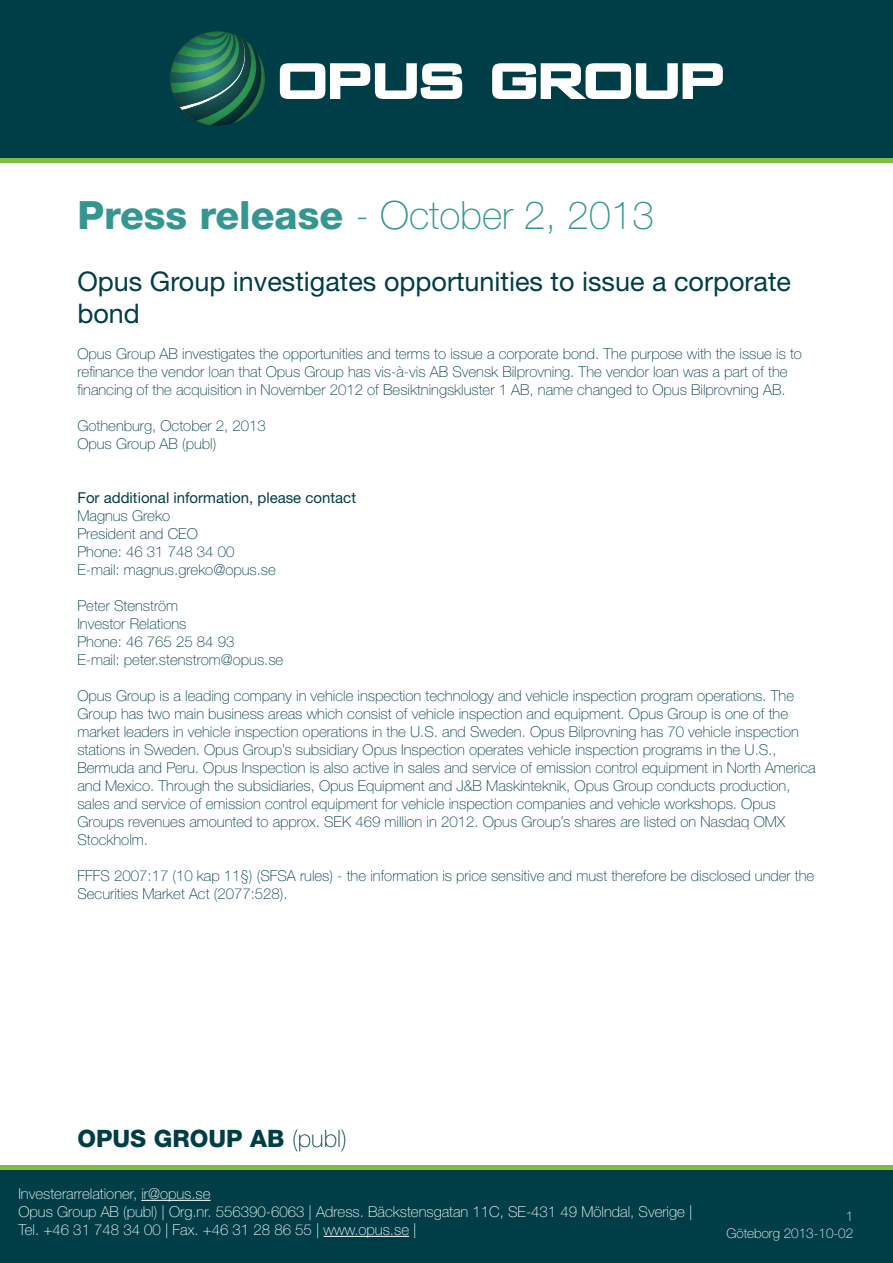
<style>
.page{position:relative;width:893px;height:1263px;background:#fff}
.page>*{position:absolute;margin:0;border:0;box-sizing:border-box;transform-origin:0 0}
.t1{font:100 39px "Helvetica Neue LT Std";color:#359691}
.t2{font:27px/32.4px "Helvetica Neue LT Std";color:#003e47}
.t3{font:800 24px "Helvetica Neue LT Std";color:#003e47}
.t4{font:100 15px/18px "Helvetica Neue LT Std";color:#003e47}
.t5{font:100 15px/18px "Helvetica Neue LT Std";color:#fff}
.t6{font:15px "Helvetica Neue LT Std";color:#003e47}
.t7{font:100 13.5px/16.2px "Helvetica Neue LT Std";color:#fff;text-align:right}
.s1{font-weight:800}
.s2{font-weight:100}
</style>
<div class="page">
<div style="left:0;top:1165px;width:893px;height:98px;background:#003e47"></div>
<div style="left:0;top:0;width:893px;height:158px;background:#003e47"></div>
<hr style="left:141px;top:1200px;width:70px;height:1px;background:#fff">
<hr style="left:324px;top:1236px;width:85px;height:1px;background:#fff">
<hr style="left:0;top:1165px;width:893px;height:4px;background:#82b942">
<hr style="left:0;top:158px;width:893px;height:4px;background:#82b942">
<svg style="left:492px;top:63px;width:231px;height:36px"></svg>
<svg style="left:280px;top:63px;width:182px;height:36px"></svg>
<svg style="left:170px;top:31px;width:95px;height:95px"></svg>
<p class="t1" style="left:77px;top:193px;width:578px"><span class="s1">Press release</span> - October 2, 2013</p>
<p class="t2" style="left:77px;top:265px;width:715px">Opus Group investigates opportunities to issue a corporate bond</p>
<p class="t4" style="left:77px;top:345px;width:726px">Opus Group AB investigates the opportunities and terms to issue a corporate bond. The purpose with the issue is to refinance the vendor loan that Opus Group has vis-à-vis AB Svensk Bilprovning. The vendor loan was a part of the financing of the acquisition in November 2012 of Besiktningskluster 1 AB, name changed to Opus Bilprovning AB.</p>
<p class="t4" style="left:77px;top:417px;width:190px">Gothenburg, October 2, 2013</p>
<p class="t4" style="left:77px;top:435px;width:140px">Opus Group AB (publ)</p>
<p class="t6" style="left:77px;top:489px;width:280px">For additional information, please contact</p>
<p class="t4" style="left:77px;top:507px;width:94px">Magnus Greko</p>
<p class="t4" style="left:77px;top:525px;width:122px">President and CEO</p>
<p class="t4" style="left:77px;top:543px;width:159px">Phone: 46 31 748 34 00</p>
<p class="t4" style="left:77px;top:561px;width:200px">E-mail: magnus.greko@opus.se</p>
<p class="t4" style="left:77px;top:597px;width:102px">Peter Stenström</p>
<p class="t4" style="left:77px;top:615px;width:110px">Investor Relations</p>
<p class="t4" style="left:77px;top:633px;width:159px">Phone: 46 765 25 84 93</p>
<p class="t4" style="left:77px;top:651px;width:208px">E-mail: peter.stenstrom@opus.se</p>
<p class="t4" style="left:77px;top:687px;width:723px">Opus Group is a leading company in vehicle inspection technology and vehicle inspection program operations. The Group has two main business areas which consist of vehicle inspection and equipment. Opus Group is one of the market leaders in vehicle inspection operations in the U.S. and Sweden. Opus Bilprovning has 70 vehicle inspection stations in Sweden. Opus Group’s subsidiary Opus Inspection operates vehicle inspection programs in the U.S.,</p>
<p class="t4" style="left:77px;top:759px;width:740px">Bermuda and Peru. Opus Inspection is also active in sales and service of emission control equipment in North America and Mexico. Through the subsidiaries, Opus Equipment and J&amp;B Maskinteknik, Opus Group conducts production,</p>
<p class="t4" style="left:77px;top:795px;width:709px">sales and service of emission control equipment for vehicle inspection companies and vehicle workshops. Opus<br>Groups revenues amounted to approx. SEK 469 million in 2012. Opus Group’s shares are listed on Nasdaq OMX<br>Stockholm.</p>
<p class="t4" style="left:77px;top:867px;width:738px">FFFS 2007:17 (10 kap 11§) (SFSA rules) - the information is price sensitive and must therefore be disclosed under the<br>Securities Market Act (2077:528).</p>
<p class="t3" style="left:77px;top:1124px;width:271px">OPUS GROUP AB <span class="s2">(publ)</span></p>
<p class="t5" style="left:18px;top:1184px;width:675px">Investerarrelationer, ir@opus.se<br>Opus Group AB (publ) | Org.nr. 556390-6063 | Adress. Bäckstensgatan 11C, SE-431 49 Mölndal, Sverige |<br>Tel. +46 31 748 34 00 | Fax. +46 31 28 86 55 | www.opus.se |</p>
<p class="t7" style="left:726px;top:1208px;width:128px">1<br>Göteborg 2013-10-02</p>
</div>
